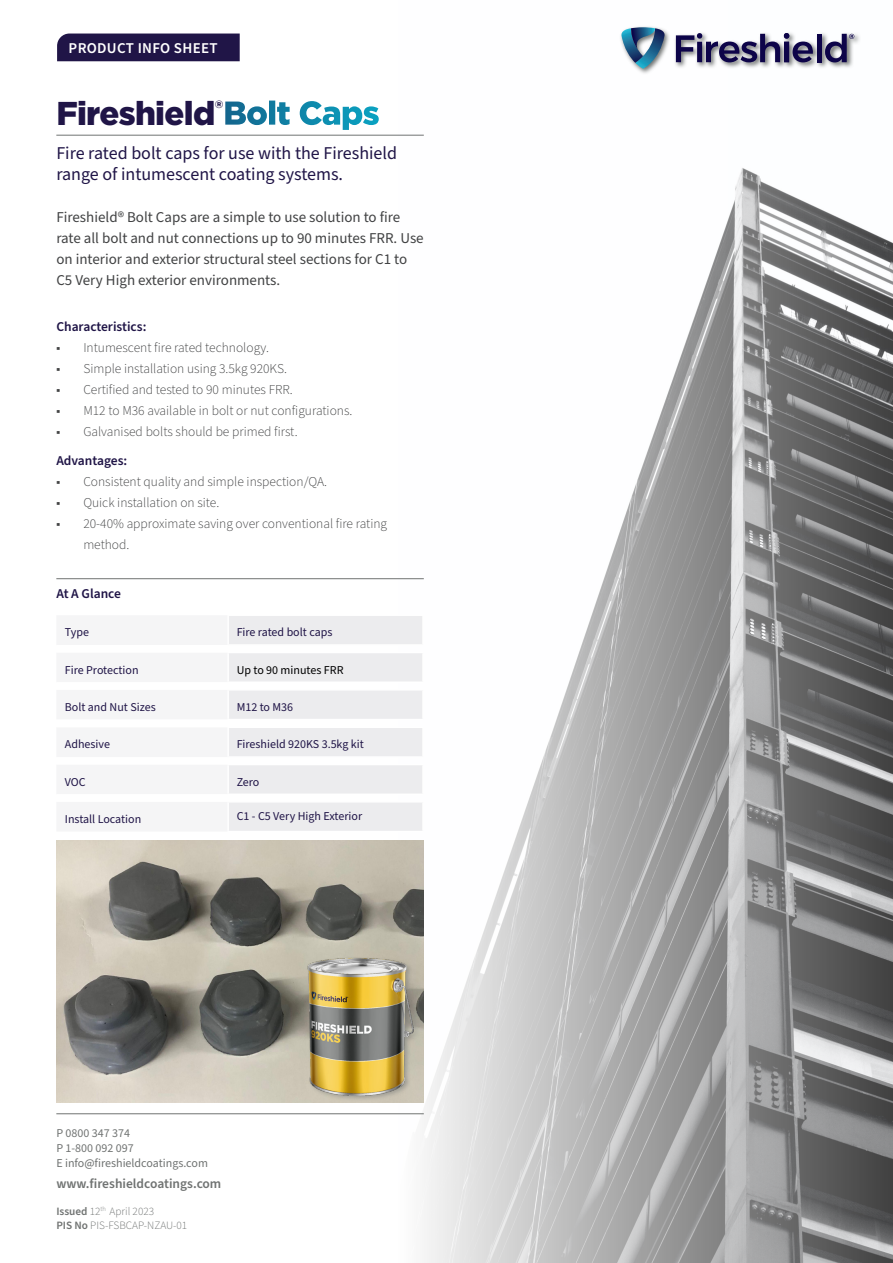
<style>
.page{position:relative;width:893px;height:1263px;background:#fff}
.page>*{position:absolute;margin:0;border:0;box-sizing:border-box;transform-origin:0 0}
.t1{font:900 33px "Gotham";letter-spacing:-.02em;color:#201547}
.t2{font:18px/21px "Source Sans Pro";color:#201547}
.t3{font:15px/21px "Source Sans Pro";color:#414243}
.t4{font:600 15px "Source Sans Pro";letter-spacing:.02em;color:#fff}
.t5{font:300 13.5px/21px "Source Sans Pro";color:#414243}
.t6{font:600 13.5px "Source Sans Pro";color:#201547}
.body_copy{font:600 13.5px "Source Sans Pro";color:#707372}
.t7{font:12px "Source Sans Pro";color:#201547}
.body_copy-2{font:12px "Source Sans Pro";color:#707372}
.bulet{font:12px "Source Sans Pro";color:#000}
.t8{font:300 11.25px "Source Sans Pro";color:#707372}
.t9{font:900 10.5px "Gotham";color:#201547}
.s1{color:#fff}
.s2{font-weight:600}
</style>
<div class="page">
<img style="left:56px;top:840px;width:342px;height:262px">
<img style="left:398px;top:134px;width:495px;height:1129px">
<hr style="left:56px;top:135px;width:368px;height:1px;background:#707372">
<svg style="left:637px;top:26px;width:223px;height:48px"></svg>
<svg style="left:676px;top:33px;width:137px;height:29px"></svg>
<div style="left:817px;top:34px;width:5px;height:28px;background:#0d0449"></div>
<svg style="left:620px;top:27px;width:46px;height:42px"></svg>
<svg style="left:825px;top:34px;width:29px;height:28px"></svg>
<hr style="left:56px;top:578px;width:368px;height:1px;background:#707372">
<div style="left:57px;top:34px;width:183px;height:27px;background:#201547"></div>
<svg style="left:229px;top:616px;width:194px;height:215px"></svg>
<hr style="left:227px;top:614px;width:197px;height:2px;background:#fff">
<hr style="left:422px;top:616px;width:2px;height:28px;background:#fff">
<hr style="left:227px;top:644px;width:197px;height:2px;background:#fff">
<hr style="left:227px;top:652px;width:197px;height:1px;background:#fff">
<hr style="left:422px;top:653px;width:2px;height:28px;background:#fff">
<hr style="left:227px;top:681px;width:197px;height:2px;background:#fff">
<hr style="left:227px;top:689px;width:197px;height:1px;background:#fff">
<hr style="left:422px;top:690px;width:2px;height:29px;background:#fff">
<hr style="left:227px;top:719px;width:197px;height:1px;background:#fff">
<hr style="left:227px;top:726px;width:197px;height:2px;background:#fff">
<hr style="left:422px;top:728px;width:2px;height:28px;background:#fff">
<hr style="left:227px;top:756px;width:197px;height:2px;background:#fff">
<hr style="left:227px;top:764px;width:197px;height:1px;background:#fff">
<hr style="left:422px;top:765px;width:2px;height:28px;background:#fff">
<hr style="left:227px;top:793px;width:197px;height:2px;background:#fff">
<hr style="left:227px;top:801px;width:197px;height:1px;background:#fff">
<hr style="left:422px;top:802px;width:2px;height:29px;background:#fff">
<hr style="left:227px;top:831px;width:197px;height:1px;background:#fff">
<hr style="left:56px;top:1113px;width:368px;height:1px;background:#707372">
<img style="left:275px;top:918px;width:203px;height:210px">
<p class="t4" style="left:69px;top:38px;width:151px">PRODUCT INFO SHEET</p>
<p class="t1" style="left:56px;top:94px;width:325px">Fireshield <span class="s1">Bolt Caps</span></p>
<p class="t9" style="left:215px;top:98px;width:10px">®</p>
<p class="t2" style="left:56px;top:143px;width:342px">Fire rated bolt caps for use with the Fireshield range of intumescent coating systems.</p>
<h1 class="t3" style="left:56px;top:207px;width:369px">Fireshield® Bolt Caps are a simple to use solution to fire rate all bolt and nut connections up to 90 minutes FRR. Use on interior and exterior structural steel sections for C1 to C5 Very High exterior environments.</h1>
<h1 class="t6" style="left:56px;top:318px;width:92px">Characteristics:</h1>
<p class="t5" style="left:56px;top:338px;width:214px">▪ Intumescent fire rated technology.</p>
<p class="t5" style="left:56px;top:359px;width:232px">▪ Simple installation using 3.5kg 920KS.</p>
<p class="t5" style="left:56px;top:380px;width:238px">▪ Certified and tested to 90 minutes FRR.</p>
<p class="t5" style="left:56px;top:401px;width:298px">▪ M12 to M36 available in bolt or nut configurations.</p>
<p class="t5" style="left:56px;top:422px;width:243px">▪ Galvanised bolts should be primed first.</p>
<h1 class="t6" style="left:56px;top:451px;width:73px">Advantages:</h1>
<p class="t5" style="left:56px;top:471px;width:272px">▪ Consistent quality and simple inspection/QA.</p>
<p class="t5" style="left:56px;top:492px;width:165px">▪ Quick installation on site.</p>
<p class="t5" style="left:83px;top:513px;width:305px;text-indent:-27px">▪ 20-40% approximate saving over conventional fire rating method.</p>
<h1 class="t6" style="left:56px;top:585px;width:66px">At A Glance</h1>
<h1 class="t7" style="left:65px;top:624px;width:26px">Type</h1>
<h1 class="t7" style="left:237px;top:624px;width:97px">Fire rated bolt caps</h1>
<h1 class="t7" style="left:65px;top:661px;width:75px">Fire Protection</h1>
<p class="bulet" style="left:237px;top:661px;width:108px">Up to 90 minutes FRR</p>
<h1 class="t7" style="left:65px;top:699px;width:92px">Bolt and Nut Sizes</h1>
<h1 class="t7" style="left:237px;top:699px;width:58px">M12 to M36</h1>
<h1 class="t7" style="left:65px;top:736px;width:47px">Adhesive</h1>
<h1 class="t7" style="left:237px;top:736px;width:129px">Fireshield 920KS 3.5kg kit</h1>
<h1 class="t7" style="left:65px;top:773px;width:22px">VOC</h1>
<h1 class="t7" style="left:237px;top:773px;width:24px">Zero</h1>
<h1 class="t7" style="left:65px;top:811px;width:78px">Install Location</h1>
<h1 class="t7" style="left:237px;top:808px;width:127px">C1 - C5 Very High Exterior</h1>
<p class="body_copy-2" style="left:56px;top:1125px;width:75px">P 0800 347 374</p>
<p class="body_copy-2" style="left:56px;top:1140px;width:79px">P 1-800 092 097</p>
<p class="body_copy-2" style="left:56px;top:1155px;width:153px">E info@fireshieldcoatings.com</p>
<p class="body_copy" style="left:56px;top:1174px;width:167px">www.fireshieldcoatings.com</p>
<p class="t8" style="left:56px;top:1203px;width:99px"><span class="s2">Issued</span> 12<sup>th</sup> April 2023</p>
<p class="t8" style="left:56px;top:1218px;width:132px"><span class="s2">PIS No</span> PIS-FSBCAP-NZAU-01</p>
</div>
